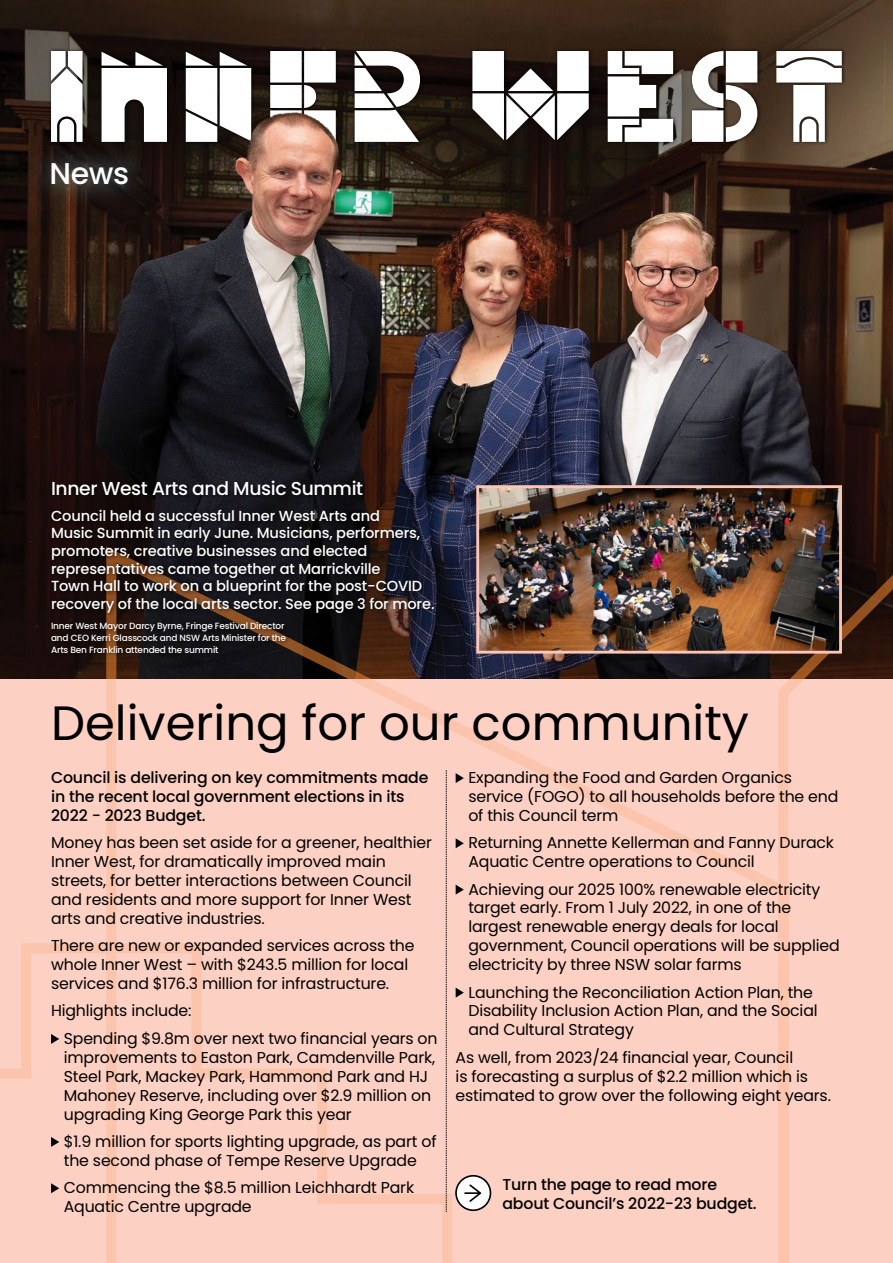
<style>
.page{position:relative;width:893px;height:1263px;background:#fff}
.page>*{position:absolute;margin:0;border:0;box-sizing:border-box;transform-origin:0 0}
.t1{font:48.15px "Poppins";color:#000}
.t2{font:500 30px "Poppins";color:#fff}
.t3{font:500 18.75px "Poppins";letter-spacing:-.02em;color:#fff}
.t4{font:15.75px/18.9px "Poppins";letter-spacing:-.01em;color:#000}
.t5{font:500 15.75px/18.9px "Poppins";letter-spacing:-.01em;color:#000}
.t6{font:500 14.7px/17.5px "Poppins";letter-spacing:-.01em;color:#fff}
.t7{font:500 9px/12px "Poppins";letter-spacing:-.02em;color:#fff}
</style>
<div class="page">
<div style="left:0;top:678px;width:893px;height:585px;background:#fcd0c3"></div>
<img style="left:0;top:0;width:893px;height:514px">
<svg style="left:0;top:514px;width:893px;height:164px;background:#241818"></svg>
<svg style="left:51px;top:1034px;width:8px;height:10px"></svg>
<svg style="left:51px;top:1137px;width:8px;height:10px"></svg>
<svg style="left:51px;top:1183px;width:8px;height:10px"></svg>
<svg style="left:456px;top:773px;width:8px;height:10px"></svg>
<svg style="left:456px;top:838px;width:8px;height:10px"></svg>
<svg style="left:456px;top:884px;width:8px;height:10px"></svg>
<svg style="left:456px;top:987px;width:8px;height:10px"></svg>
<div style="left:48px;top:477px;width:390px;height:141px;background:#000;opacity:.75"></div>
<svg style="left:455px;top:1175px;width:36px;height:36px"></svg>
<div style="left:28px;top:141px;width:122px;height:66px;background:#a3cddc;opacity:.75"></div>
<div style="left:48px;top:47px;width:799px;height:99px;background:#000;opacity:.75"></div>
<svg style="left:51px;top:51px;width:32px;height:91px"></svg>
<svg style="left:102px;top:52px;width:65px;height:90px"></svg>
<svg style="left:186px;top:52px;width:65px;height:90px"></svg>
<svg style="left:270px;top:51px;width:66px;height:45px"></svg>
<svg style="left:355px;top:51px;width:65px;height:91px"></svg>
<svg style="left:472px;top:51px;width:117px;height:89px"></svg>
<svg style="left:608px;top:51px;width:65px;height:91px"></svg>
<svg style="left:692px;top:51px;width:65px;height:91px"></svg>
<svg style="left:776px;top:51px;width:66px;height:91px"></svg>
<img style="left:480px;top:489px;width:358px;height:161px">
<div style="left:476px;top:485px;width:366px;height:169px;border:3px solid #fbc5b7"></div>
<div style="left:48px;top:619px;width:242px;height:39px;background:#000;opacity:.5"></div>
<img style="left:231px;top:96px;width:138px;height:78px">
<svg style="left:446px;top:770px;width:1px;height:442px"></svg>
<p class="t2" style="left:50px;top:156px;width:81px">News</p>
<p class="t3" style="left:51px;top:477px;width:314px">Inner West Arts and Music Summit</p>
<p class="t6" style="left:51px;top:507px;width:385px">Council held a successful Inner West Arts and<br>Music Summit in early June. Musicians, performers, promoters, creative businesses and elected representatives came together at Marrickville<br>Town Hall to work on a blueprint for the post-COVID recovery of the local arts sector. See page 3 for more.</p>
<p class="t7" style="left:51px;top:620px;width:237px">Inner West Mayor Darcy Byrne, Fringe Festival Director and CEO Kerri Glasscock and NSW Arts Minister for the<br>Arts Ben Franklin attended the summit</p>
<p class="t1" style="left:51px;top:695px;width:700px">Delivering for our community</p>
<p class="t5" style="left:51px;top:768px;width:379px">Council is delivering on key commitments made in the recent local government elections in its<br>2022 - 2023 Budget.</p>
<p class="t4" style="left:51px;top:833px;width:382px">Money has been set aside for a greener, healthier Inner West, for dramatically improved main streets, for better interactions between Council and residents and more support for Inner West arts and creative industries.</p>
<p class="t4" style="left:51px;top:936px;width:365px">There are new or expanded services across the whole Inner West – with $243.5 million for local services and $176.3 million for infrastructure.</p>
<p class="t4" style="left:51px;top:1001px;width:142px">Highlights include:</p>
<p class="t4" style="left:64px;top:1029px;width:375px">Spending $9.8m over next two financial years on improvements to Easton Park, Camdenville Park, Steel Park, Mackey Park, Hammond Park and HJ Mahoney Reserve, including over $2.9 million on upgrading King George Park this year</p>
<p class="t4" style="left:64px;top:1132px;width:374px">$1.9 million for sports lighting upgrade, as part of the second phase of Tempe Reserve Upgrade</p>
<p class="t4" style="left:64px;top:1178px;width:352px">Commencing the $8.5 million Leichhardt Park<br>Aquatic Centre upgrade</p>
<p class="t4" style="left:468px;top:768px;width:372px">Expanding the Food and Garden Organics service (FOGO) to all households before the end of this Council term</p>
<p class="t4" style="left:468px;top:833px;width:367px">Returning Annette Kellerman and Fanny Durack<br>Aquatic Centre operations to Council</p>
<p class="t4" style="left:468px;top:880px;width:373px">Achieving our 2025 100% renewable electricity target early. From 1 July 2022, in one of the largest renewable energy deals for local government, Council operations will be supplied electricity by three NSW solar farms</p>
<p class="t4" style="left:468px;top:983px;width:351px">Launching the Reconciliation Action Plan, the<br>Disability Inclusion Action Plan, and the Social and Cultural Strategy</p>
<p class="t4" style="left:456px;top:1048px;width:377px">As well, from 2023/24 financial year, Council<br>is forecasting a surplus of $2.2 million which is estimated to grow over the following eight years.</p>
<p class="t5" style="left:502px;top:1175px;width:256px">Turn the page to read more about Council’s 2022-23 budget.</p>
</div>
